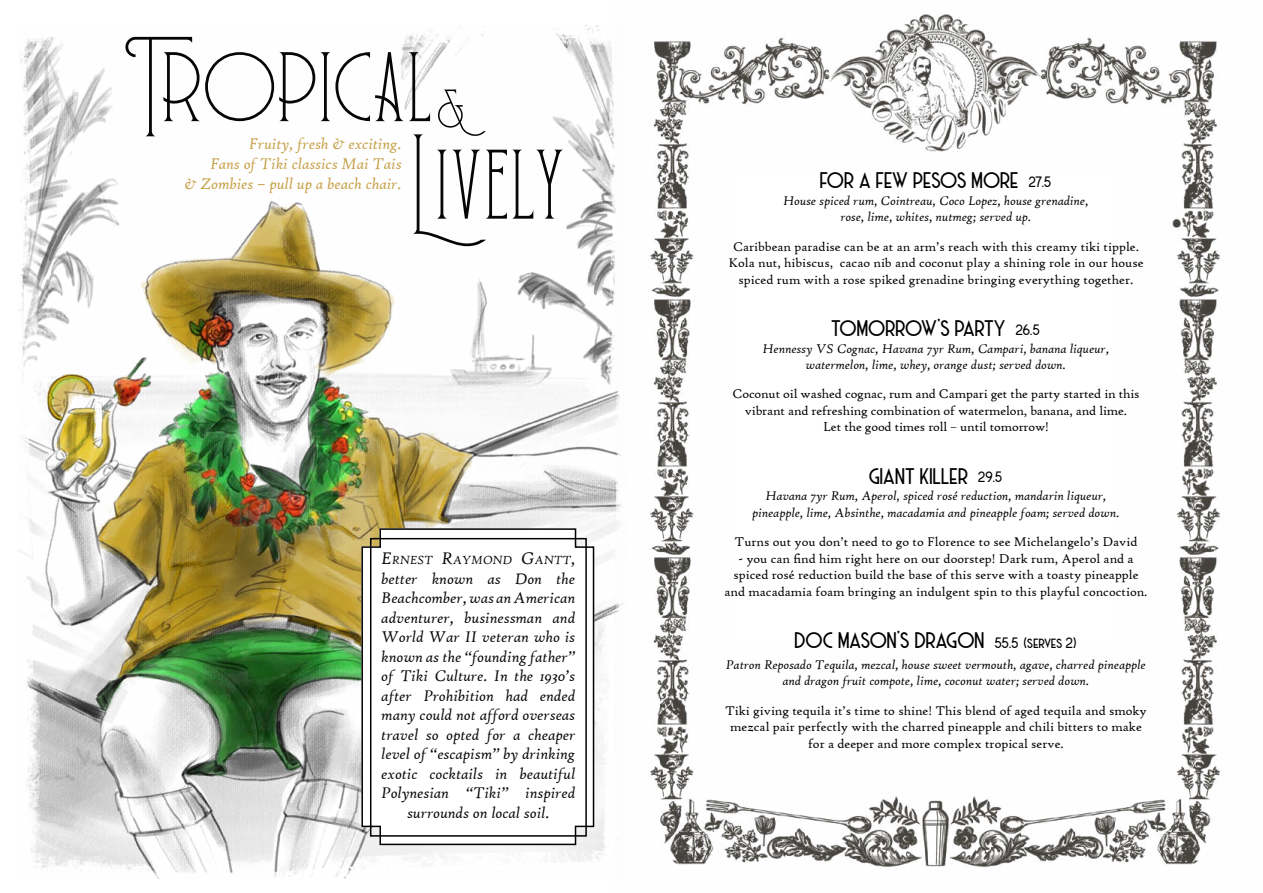
<style>
.page{position:relative;width:1263px;height:893px;background:#fff}
.page>*{position:absolute;margin:0;border:0;box-sizing:border-box;transform-origin:0 0}
.t1{font:127.5px/97.5px "Jhoonyrichmond";color:#070606}
.t2{font:70.5px "Jhoonyrichmond";color:#070606}
.t3{font:22.5px "Haarlem Deco";color:#000}
.t4{font:italic 16.5px/19.5px "High Tower Text";color:#070606;text-align:center}
.t5{font:italic 16.5px/19.8px "High Tower Text";color:#c69e43;text-align:right}
.t6{font:13.5px/16.5px "High Tower Text";color:#000;text-align:center}
.t7{font:italic 13.5px/16.5px "High Tower Text";color:#000;text-align:center}
.t8{font:italic 12.6px "High Tower Text";color:#070606}
.s1{font-size:18px}
.s2{font-size:16.5px}
.s3{font-size:15px}
</style>
<div class="page">
<img style="left:18px;top:25px;width:596px;height:854px">
<svg style="left:361px;top:528px;width:234px;height:318px"></svg>
<img style="left:614px;top:14px;width:609px;height:854px">
<div style="left:732px;top:171px;width:381px;height:468px;background:#fff"></div>
<h1 class="t1" style="left:413px;top:44px;width:157px;text-indent:-288px">Tropical<br>Lively</h1>
<h2 class="t2" style="left:438px;top:81px;width:29px">&amp;</h2>
<p class="t5" style="left:185px;top:134px;width:219px">Fruity, fresh &amp; exciting.<br>Fans of Tiki classics Mai Tais<br>&amp; Zombies – pull up a beach chair.</p>
<p class="t8" style="left:382px;top:553px;width:195px"><span class="s1">E</span>RNEST <span class="s1">R</span>AYMOND <span class="s1">G</span>ANTT<span class="s2">,</span></p>
<p class="t4" style="left:382px;top:568px;width:195px">better known as Don the<br>Beachcomber, was an American adventurer, businessman and<br>World War II veteran who is known as the “founding father” of Tiki Culture. In the 1930’s after Prohibition had ended many could not afford overseas travel so opted for a cheaper level of “escapism” by drinking exotic cocktails in beautiful<br>Polynesian “Tiki” inspired surrounds on local soil.</p>
<h3 class="t3" style="left:820px;top:168px;width:233px">FOR A FEW PESOS MORE <span class="s3">27.5</span></h3>
<p class="t7" style="left:783px;top:192px;width:307px">House spiced rum, Cointreau, Coco Lopez, house grenadine, rose, lime, whites, nutmeg; served up.</p>
<p class="t6" style="left:728px;top:238px;width:417px">Caribbean paradise can be at an arm’s reach with this creamy tiki tipple.<br>Kola nut, hibiscus, cacao nib and coconut play a shining role in our house spiced rum with a rose spiked grenadine bringing everything together.</p>
<h3 class="t3" style="left:832px;top:316px;width:210px">TOMORROW’S PARTY <span class="s3">26.5</span></h3>
<p class="t7" style="left:763px;top:340px;width:348px">Hennessy VS Cognac, Havana 7yr Rum, Campari, banana liqueur, watermelon, lime, whey, orange dust; served down.</p>
<p class="t6" style="left:732px;top:386px;width:409px">Coconut oil washed cognac, rum and Campari get the party started in this vibrant and refreshing combination of watermelon, banana, and lime.<br>Let the good times roll – until tomorrow!</p>
<h3 class="t3" style="left:869px;top:464px;width:135px">GIANT KILLER <span class="s3">29.5</span></h3>
<p class="t7" style="left:752px;top:488px;width:369px">Havana 7yr Rum, Aperol, spiced rosé reduction, mandarin liqueur, pineapple, lime, Absinthe, macadamia and pineapple foam; served down.</p>
<p class="t6" style="left:735px;top:533px;width:404px">Turns out you don’t need to go to Florence to see Michelangelo’s David</p>
<p class="t6" style="left:724px;top:550px;width:425px">- you can find him right here on our doorstep! Dark rum, Aperol and a spiced rosé reduction build the base of this serve with a toasty pineapple and macadamia foam bringing an indulgent spin to this playful concoction.</p>
<h3 class="t3" style="left:795px;top:628px;width:283px">DOC MASON’S DRAGON <span class="s3">55.5 (serves 2)</span></h3>
<p class="t7" style="left:726px;top:656px;width:421px">Patron Reposado Tequila, mezcal, house sweet vermouth, agave, charred pineapple and dragon fruit compote, lime, coconut water; served down.</p>
<p class="t6" style="left:725px;top:702px;width:423px">Tiki giving tequila it’s time to shine! This blend of aged tequila and smoky mezcal pair perfectly with the charred pineapple and chili bitters to make for a deeper and more complex tropical serve.</p>
</div>
